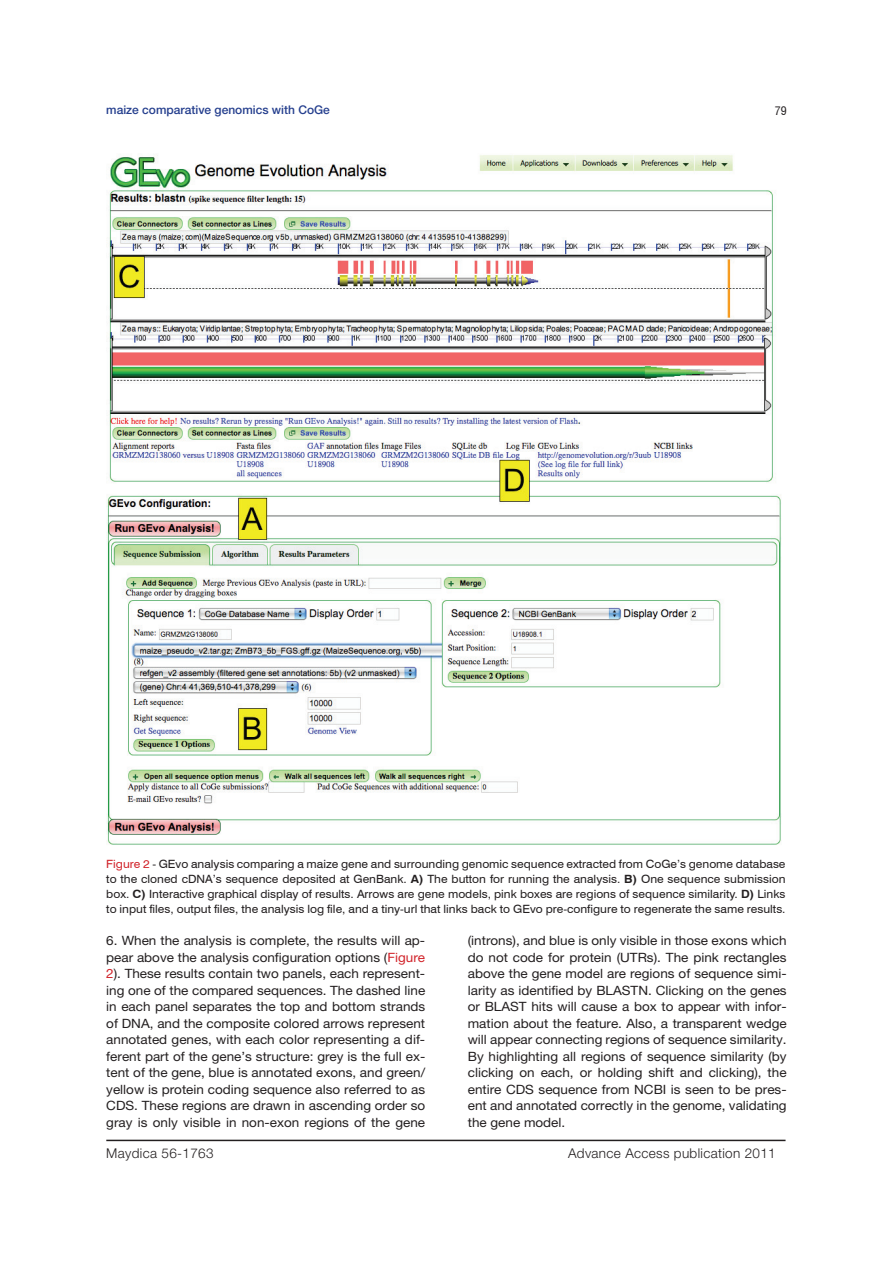
<style>
.page{position:relative;width:893px;height:1263px;background:#fff}
.page>*{position:absolute;margin:0;border:0;box-sizing:border-box;transform-origin:0 0}
.t1{font:300 13.5px "Helvetica Neue LT Pro";letter-spacing:.025em;color:#231f20}
.t2{font:12.9px/16.5px "Helvetica Neue LT Pro";color:#231f20;text-align:justify;scale:1.05 1}
.t3{font:500 12px "Helvetica Neue LT Pro";color:#253f8e}
.t4{font:11.4px/15px "Swiss 721 BT";color:#231f20;text-align:justify;scale:1.05 1}
.t5{font:condensed 11.4px "Swiss 721 BT";color:#231f20;scale:1.05 1}
.s1{color:#d1232a}
.s2{font-weight:700}
</style>
<div class="page">
<hr style="left:106px;top:1140px;width:679px;height:1px;background:#231f20">
<img style="left:106px;top:155px;width:675px;height:690px">
<p class="t3" style="left:106px;top:103px;width:225px">maize comparative genomics with CoGe</p>
<p class="t5" style="left:775px;top:104px;width:13px">79</p>
<p class="t4" style="left:106px;top:856px;width:648px"><span class="s1">Figure 2</span> - GEvo analysis comparing a maize gene and surrounding genomic sequence extracted from CoGe’s genome database to the cloned cDNA’s sequence deposited at GenBank. <span class="s2">A)</span> The button for running the analysis. <span class="s2">B)</span> One sequence submission box. <span class="s2">C)</span> Interactive graphical display of results. Arrows are gene models, pink boxes are regions of sequence similarity. <span class="s2">D)</span> Links to input files, output files, the analysis log file, and a tiny-url that links back to GEvo pre-configure to regenerate the same results.</p>
<p class="t2" style="left:468px;top:932px;width:305px">(introns), and blue is only visible in those exons which do not code for protein (UTRs). The pink rectangles above the gene model are regions of sequence simi&shy;larity as identified by BLASTN. Clicking on the genes or BLAST hits will cause a box to appear with infor&shy;mation about the feature. Also, a transparent wedge will appear connecting regions of sequence similarity.<br>By highlighting all regions of sequence similarity (by clicking on each, or holding shift and clicking), the entire CDS sequence from NCBI is seen to be pres&shy;ent and annotated correctly in the genome, validating the gene model.</p>
<p class="t2" style="left:106px;top:932px;width:305px">6. When the analysis is complete, the results will ap&shy;pear above the analysis configuration options (<span class="s1">Figure 2</span>). These results contain two panels, each represent&shy;ing one of the compared sequences. The dashed line in each panel separates the top and bottom strands of DNA, and the composite colored arrows represent annotated genes, with each color representing a dif&shy;ferent part of the gene’s structure: grey is the full ex&shy;tent of the gene, blue is annotated exons, and green/ yellow is protein coding sequence also referred to as CDS. These regions are drawn in ascending order so gray is only visible in non-exon regions of the gene</p>
<p class="t1" style="left:106px;top:1145px;width:109px">Maydica 56-1763</p>
<p class="t1" style="left:568px;top:1145px;width:209px">Advance Access publication 2011</p>
</div>
